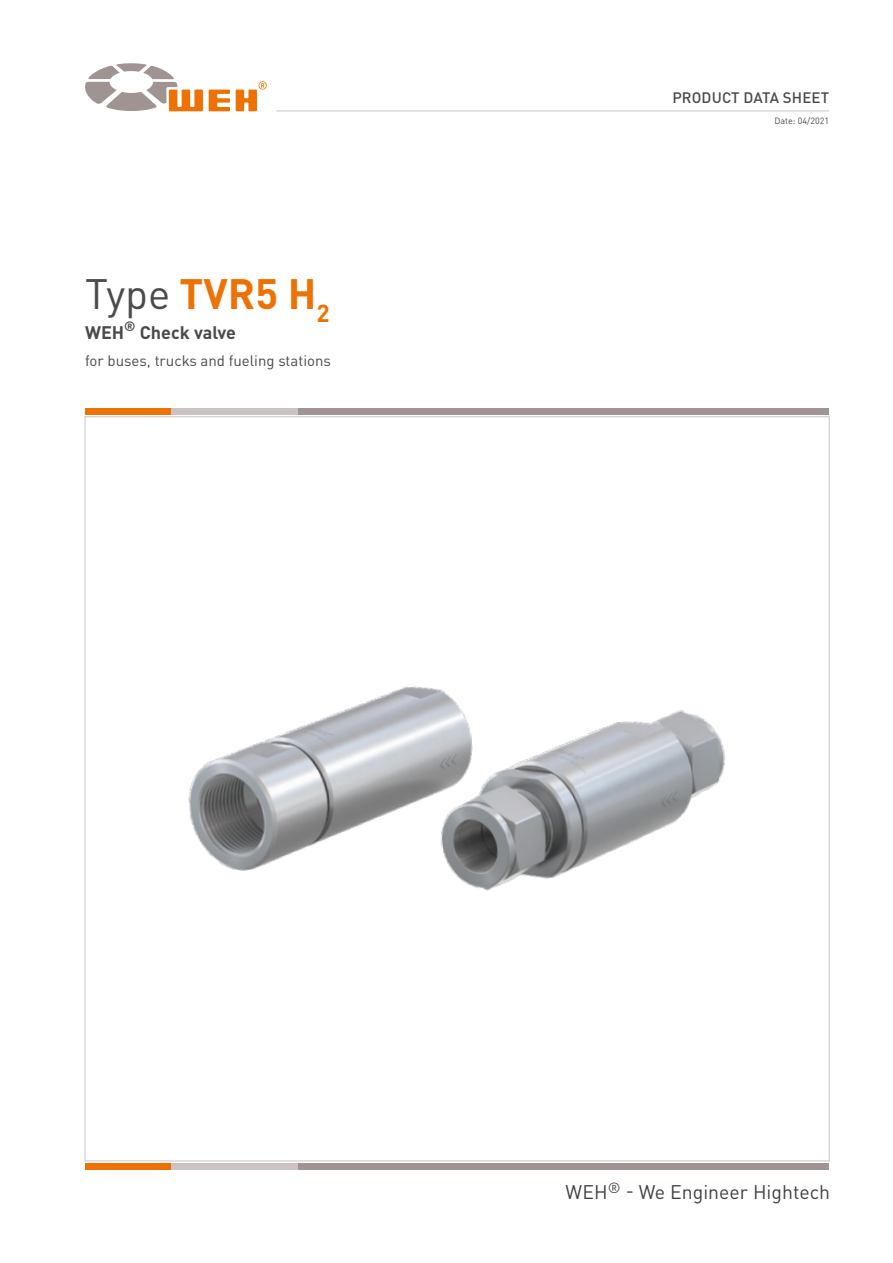
<style>
.page{position:relative;width:893px;height:1263px;background:#fff}
.page>*{position:absolute;margin:0;border:0;box-sizing:border-box;transform-origin:0 0}
.t1{font:700 42px "DIN Pro";color:#ee7203}
.t2{font:19.5px "DIN Pro";color:#000}
.t3{font:700 18px "DIN Pro";color:#4a4a49}
.t4{font:15px "DIN Pro";color:#4a4a49}
.t5{font:500 15px "DIN Pro";letter-spacing:.01em;color:#4a4a49}
.t6{font:9px "DIN Pro";color:#4a4a49}
.s1{font-weight:400;color:#4a4a49}
</style>
<div class="page">
<hr style="left:276px;top:111px;width:553px;height:1px;background:#cac3c2">
<div style="left:298px;top:408px;width:531px;height:7px;background:#9f9491"></div>
<div style="left:170px;top:408px;width:128px;height:7px;background:#cac3c2"></div>
<div style="left:85px;top:408px;width:85px;height:7px;background:#ee7203"></div>
<div style="left:298px;top:1163px;width:531px;height:6px;background:#9f9491"></div>
<div style="left:170px;top:1163px;width:128px;height:6px;background:#cac3c2"></div>
<div style="left:85px;top:1163px;width:85px;height:6px;background:#ee7203"></div>
<svg style="left:85px;top:63px;width:118px;height:48px"></svg>
<svg style="left:209px;top:90px;width:21px;height:21px"></svg>
<svg style="left:236px;top:81px;width:31px;height:30px"></svg>
<img style="left:85px;top:507px;width:744px;height:560px">
<h1 class="t1" style="left:85px;top:258px;width:246px"><span class="s1">Type</span> TVR5 H<sub>2</sub></h1>
<p class="t3" style="left:85px;top:317px;width:153px">WEH<sup>®</sup> Check valve</p>
<p class="t4" style="left:85px;top:348px;width:247px">for buses, trucks and fueling stations</p>
<p class="t5" style="left:672px;top:85px;width:158px">PRODUCT DATA SHEET</p>
<p class="t6" style="left:774px;top:113px;width:56px">Date: 04/2021</p>
<h2 class="t2" style="left:566px;top:1177px;width:266px">WEH<sup>®</sup> - We Engineer Hightech</h2>
</div>
